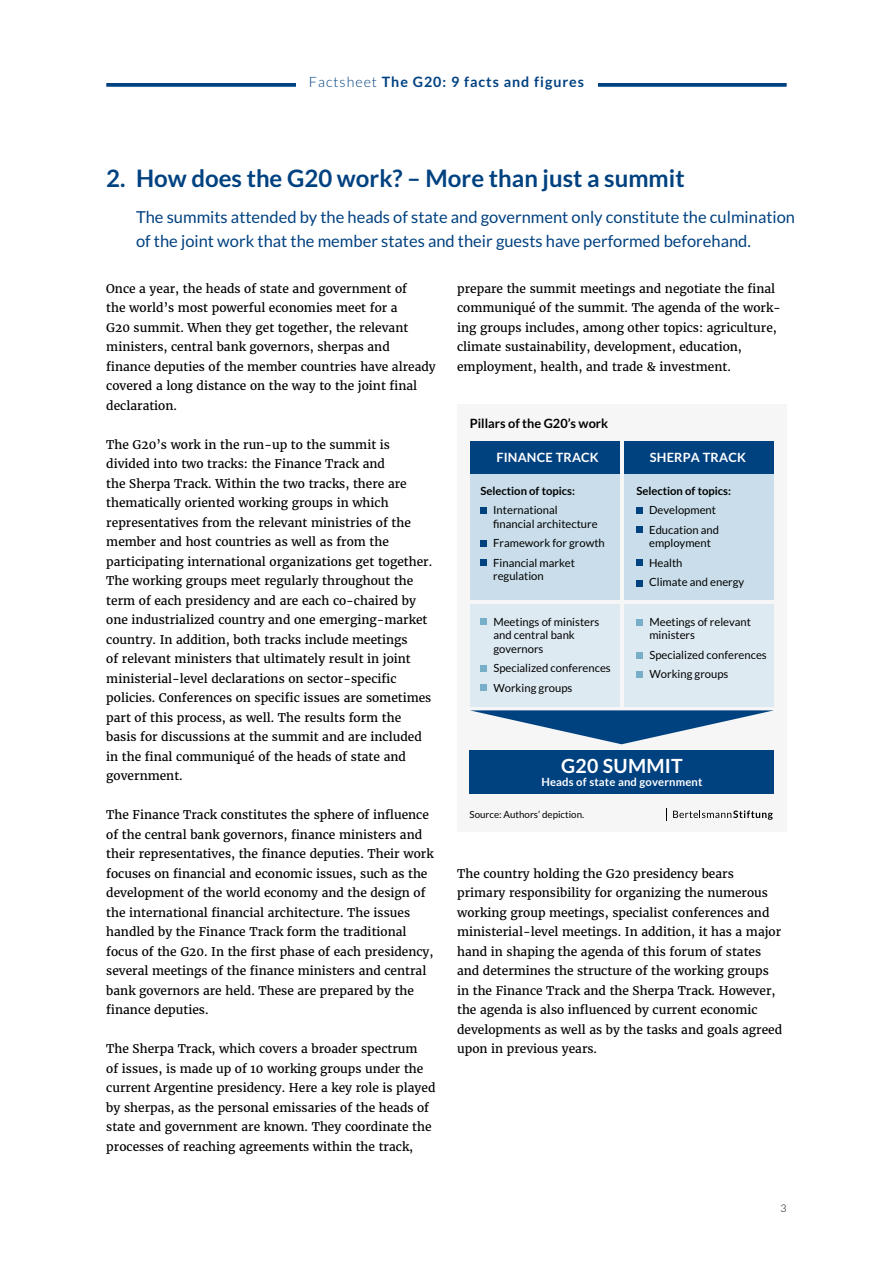
<style>
.page{position:relative;width:893px;height:1263px;background:#fff}
.page>*{position:absolute;margin:0;border:0;box-sizing:border-box;transform-origin:0 0}
.t1{font:700 24px "Lato";color:#004180}
.t2{font:700 19.5px "Lato";letter-spacing:.015em;color:#fff}
.t3{font:16.5px/24px "Lato";color:#004180}
.t4{font:700 14.25px "Lato";letter-spacing:.07em;color:#004180}
.t5{font:700 12.75px "Lato";letter-spacing:.015em;color:#fff}
.t6{font:700 12.75px "Lato";color:#000}
.t7{font:12px/19.5px "Merriweather";color:#000}
.t8{font:11.25px/19.5px "Lato";color:#000}
.t9{font:700 11.25px "Lato";color:#000}
.t10{font:700 11.25px "Lato";letter-spacing:.015em;color:#fff}
.t11{font:300 10.5px "Lato";color:#000}
.t12{font:9.75px "Lato";color:#000}
.s1{font-weight:300}
</style>
<div class="page">
<svg style="left:106px;top:83px;width:681px;height:4px;background:#104d88"></svg>
<div style="left:296px;top:75px;width:301px;height:28px;background:#fff"></div>
<div style="left:457px;top:404px;width:330px;height:428px;background:#f6f6f6"></div>
<div style="left:470px;top:604px;width:149px;height:102px;background:#ddeaf2"></div>
<div style="left:624px;top:604px;width:149px;height:102px;background:#ddeaf2"></div>
<div style="left:470px;top:441px;width:149px;height:159px;background:#c9deea"></div>
<div style="left:624px;top:441px;width:149px;height:159px;background:#c9deea"></div>
<svg style="left:673px;top:810px;width:100px;height:10px"></svg>
<svg style="left:666px;top:808px;width:1px;height:13px"></svg>
<div style="left:470px;top:441px;width:149px;height:33px;background:#004180"></div>
<div style="left:470px;top:750px;width:304px;height:44px;background:#004180"></div>
<svg style="left:470px;top:710px;width:304px;height:34px"></svg>
<div style="left:624px;top:441px;width:149px;height:33px;background:#004180"></div>
<div style="left:480px;top:507px;width:7px;height:6px;background:#004180"></div>
<div style="left:636px;top:507px;width:7px;height:6px;background:#004180"></div>
<div style="left:636px;top:527px;width:7px;height:6px;background:#004180"></div>
<div style="left:636px;top:559px;width:7px;height:7px;background:#004180"></div>
<div style="left:636px;top:580px;width:7px;height:6px;background:#004180"></div>
<div style="left:636px;top:619px;width:7px;height:6px;background:#77aec8"></div>
<div style="left:636px;top:652px;width:7px;height:7px;background:#77aec8"></div>
<div style="left:636px;top:672px;width:7px;height:6px;background:#77aec8"></div>
<div style="left:480px;top:540px;width:7px;height:6px;background:#004180"></div>
<div style="left:480px;top:560px;width:7px;height:6px;background:#004180"></div>
<div style="left:480px;top:619px;width:7px;height:6px;background:#77aec8"></div>
<div style="left:480px;top:665px;width:7px;height:7px;background:#77aec8"></div>
<div style="left:480px;top:685px;width:7px;height:6px;background:#77aec8"></div>
<p class="t4" style="left:309px;top:73px;width:277px"><span class="s1">Factsheet</span> The G20: 9 facts and figures</p>
<h1 class="t1" style="left:106px;top:164px;width:580px">2. How does the G20 work? – More than just a summit</h1>
<h3 class="t3" style="left:136px;top:205px;width:660px">The summits attended by the heads of state and government only constitute the culmination of the joint work that the member states and their guests have performed beforehand.</h3>
<p class="t7" style="left:106px;top:278px;width:331px">Once a year, the heads of state and government of<br>the world’s most powerful economies meet for a<br>G20 summit. When they get together, the relevant ministers, central bank governors, sherpas and finance deputies of the member countries have already covered a long distance on the way to the joint final declaration.</p>
<p class="t7" style="left:106px;top:434px;width:327px">The G20’s work in the run-up to the summit is divided into two tracks: the Finance Track and<br>the Sherpa Track. Within the two tracks, there are thematically oriented working groups in which representatives from the relevant ministries of the member and host countries as well as from the participating international organizations get together.<br>The working groups meet regularly throughout the term of each presidency and are each co-chaired by one industrialized country and one emerging-market country. In addition, both tracks include meetings<br>of relevant ministers that ultimately result in joint ministerial-level declarations on sector-specific policies. Conferences on specific issues are sometimes part of this process, as well. The results form the basis for discussions at the summit and are included in the final communiqué of the heads of state and government.</p>
<p class="t7" style="left:106px;top:805px;width:329px">The Finance Track constitutes the sphere of influence of the central bank governors, finance ministers and their representatives, the finance deputies. Their work focuses on financial and economic issues, such as the development of the world economy and the design of the international financial architecture. The issues handled by the Finance Track form the traditional focus of the G20. In the first phase of each presidency, several meetings of the finance ministers and central bank governors are held. These are prepared by the finance deputies.</p>
<p class="t7" style="left:106px;top:1039px;width:331px">The Sherpa Track, which covers a broader spectrum<br>of issues, is made up of 10 working groups under the current Argentine presidency. Here a key role is played by sherpas, as the personal emissaries of the heads of state and government are known. They coordinate the processes of reaching agreements within the track,</p>
<p class="t7" style="left:457px;top:278px;width:325px">prepare the summit meetings and negotiate the final communiqué of the summit. The agenda of the work&shy;ing groups includes, among other topics: agriculture, climate sustainability, development, education, employment, health, and trade &amp; investment.</p>
<p class="t6" style="left:470px;top:416px;width:140px">Pillars of the G20’s work</p>
<p class="t5" style="left:496px;top:450px;width:104px">FINANCE TRACK</p>
<p class="t5" style="left:650px;top:450px;width:98px">SHERPA TRACK</p>
<p class="t9" style="left:636px;top:484px;width:96px">Selection of topics:</p>
<p class="t8" style="left:649px;top:500px;width:72px">Development<br>Education and</p>
<p class="t8" style="left:649px;top:533px;width:97px">employment<br>Health<br>Climate and energy</p>
<p class="t9" style="left:480px;top:484px;width:96px">Selection of topics:</p>
<p class="t8" style="left:493px;top:503px;width:106px;line-height:13.5px">International financial architecture</p>
<p class="t8" style="left:493px;top:533px;width:113px">Framework for growth<br>Financial market</p>
<p class="t8" style="left:493px;top:566px;width:52px">regulation</p>
<p class="t8" style="left:649px;top:615px;width:103px;line-height:13.5px">Meetings of relevant ministers</p>
<p class="t8" style="left:649px;top:645px;width:119px">Specialized conferences<br>Working groups</p>
<p class="t8" style="left:493px;top:615px;width:108px;line-height:13.5px">Meetings of ministers and central bank governors</p>
<p class="t8" style="left:493px;top:658px;width:119px">Specialized conferences<br>Working groups</p>
<h2 class="t2" style="left:561px;top:754px;width:123px">G20 SUMMIT</h2>
<p class="t10" style="left:541px;top:775px;width:163px">Heads of state and government</p>
<p class="t12" style="left:470px;top:809px;width:116px">Source: Authors’ depiction.</p>
<p class="t7" style="left:457px;top:863px;width:327px">The country holding the G20 presidency bears primary responsibility for organizing the numerous working group meetings, specialist conferences and ministerial-level meetings. In addition, it has a major hand in shaping the agenda of this forum of states and determines the structure of the working groups in the Finance Track and the Sherpa Track. However, the agenda is also influenced by current economic developments as well as by the tasks and goals agreed upon in previous years.</p>
<p class="t11" style="left:781px;top:1202px;width:8px">3</p>
</div>
